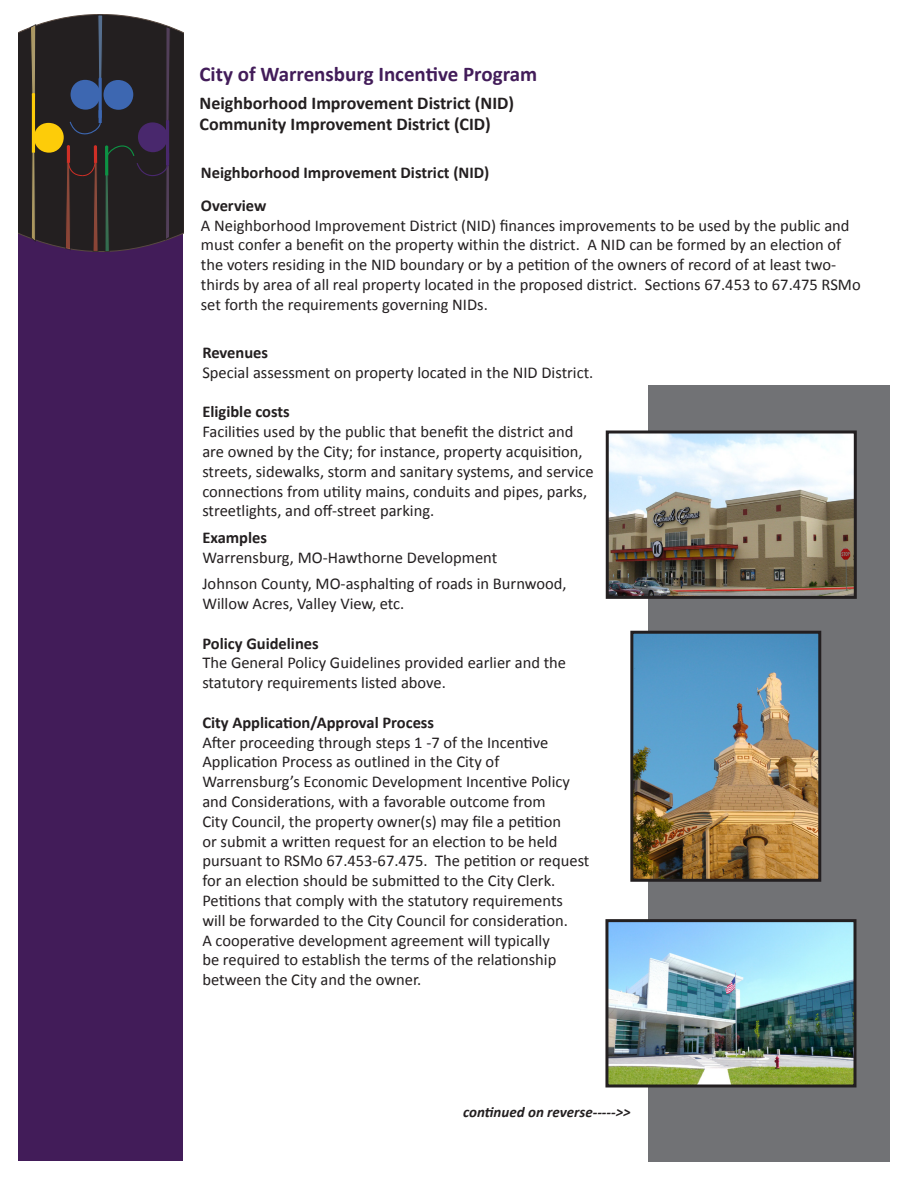
<style>
.page{position:relative;width:918px;height:1188px;background:#fff}
.page>*{position:absolute;margin:0;border:0;box-sizing:border-box;transform-origin:0 0}
.t1{font:700 21px "Calibri";color:#421c59}
.t2{font:700 18px "Calibri";color:#231f20}
.t3{font:16.5px/19.8px "Calibri";color:#231f20}
.t4{font:700 16.5px "Calibri";color:#231f20}
.t5{font:italic 700 15px "Calibri";color:#231f20}
</style>
<div class="page">
<div style="left:649px;top:385px;width:241px;height:776px;background:#717275"></div>
<img style="left:610px;top:434px;width:243px;height:161px">
<div style="left:606px;top:430px;width:251px;height:169px;border:3px solid #231f20"></div>
<img style="left:609px;top:923px;width:244px;height:161px">
<div style="left:605px;top:919px;width:252px;height:169px;border:3px solid #231f20"></div>
<img style="left:634px;top:635px;width:183px;height:243px">
<div style="left:630px;top:631px;width:191px;height:251px;border:3px solid #231f20"></div>
<div style="left:18px;top:41px;width:165px;height:1120px;background:#421c59"></div>
<svg style="left:18px;top:14px;width:165px;height:238px;background:#342f30"></svg>
<p class="t1" style="left:200px;top:60px;width:339px">City of Warrensburg Incentive Program</p>
<p class="t2" style="left:200px;top:91px;width:316px">Neighborhood Improvement District (NID)</p>
<p class="t2" style="left:200px;top:113px;width:293px">Community Improvement District (CID)</p>
<p class="t4" style="left:201px;top:162px;width:290px">Neighborhood Improvement District (NID)</p>
<p class="t4" style="left:201px;top:195px;width:67px">Overview</p>
<p class="t3" style="left:201px;top:215px;width:661px">A Neighborhood Improvement District (NID) finances improvements to be used by the public and must confer a benefit on the property within the district. A NID can be formed by an election of the voters residing in the NID boundary or by a petition of the owners of record of at least two&shy;thirds by area of all real property located in the proposed district. Sections 67.453 to 67.475 RSMo set forth the requirements governing NIDs.</p>
<p class="t4" style="left:202px;top:342px;width:67px">Revenues</p>
<p class="t3" style="left:202px;top:362px;width:393px">Special assessment on property located in the NID District.</p>
<p class="t4" style="left:202px;top:401px;width:89px">Eligible costs</p>
<p class="t3" style="left:202px;top:422px;width:393px">Facilities used by the public that benefit the district and are owned by the City; for instance, property acquisition, streets, sidewalks, storm and sanitary systems, and service connections from utility mains, conduits and pipes, parks, streetlights, and off-street parking.</p>
<p class="t4" style="left:202px;top:527px;width:66px">Examples</p>
<p class="t3" style="left:202px;top:547px;width:296px">Warrensburg, MO-Hawthorne Development</p>
<p class="t3" style="left:202px;top:574px;width:366px">Johnson County, MO-asphalting of roads in Burnwood,<br>Willow Acres, Valley View, etc.</p>
<p class="t4" style="left:202px;top:633px;width:118px">Policy Guidelines</p>
<p class="t3" style="left:202px;top:653px;width:365px">The General Policy Guidelines provided earlier and the statutory requirements listed above.</p>
<p class="t4" style="left:202px;top:712px;width:233px">City Application/Approval Process</p>
<p class="t3" style="left:202px;top:732px;width:389px">After proceeding through steps 1 -7 of the Incentive Application Process as outlined in the City of Warrensburg’s Economic Development Incentive Policy and Considerations, with a favorable outcome from<br>City Council, the property owner(s) may file a petition<br>or submit a written request for an election to be held pursuant to RSMo 67.453-67.475. The petition or request for an election should be submitted to the City Clerk.<br>Petitions that comply with the statutory requirements will be forwarded to the City Council for consideration.<br>A cooperative development agreement will typically<br>be required to establish the terms of the relationship between the City and the owner.</p>
<p class="t5" style="left:463px;top:1103px;width:169px">continued on reverse-----&gt;&gt;</p>
</div>
